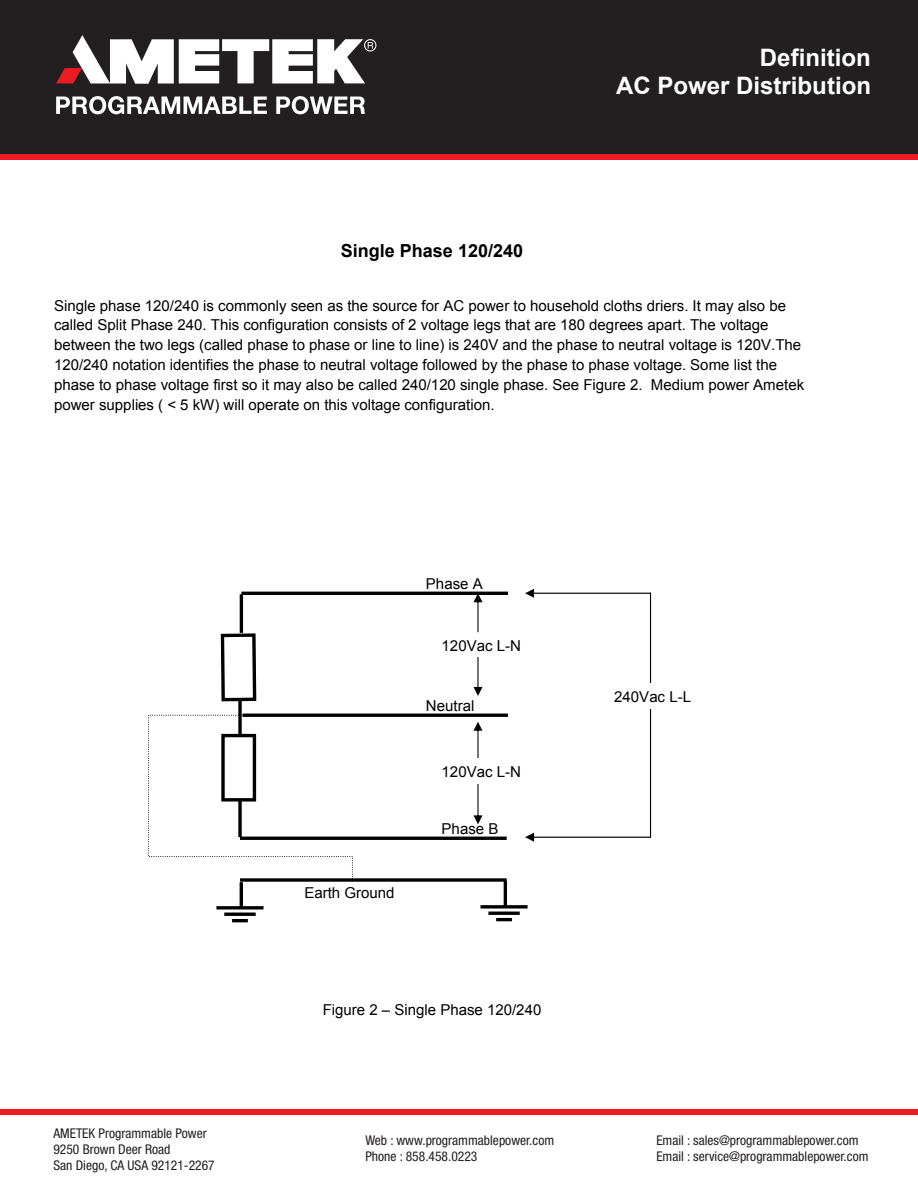
<style>
.page{position:relative;width:918px;height:1188px;background:#fff}
.page>*{position:absolute;margin:0;border:0;box-sizing:border-box;transform-origin:0 0}
.t1{font:700 24px/27.6px "Arial";color:#fff;text-align:right}
.t2{font:700 18px "Arial";color:#000}
.t3{font:15px/19.8px "Arial";color:#000}
.t4{font:condensed 13.5px/16px "Helvetica Neue LT Std";color:#231f20}
</style>
<div class="page">
<div style="left:0;top:0;width:918px;height:154px;background:#231f20"></div>
<div style="left:0;top:154px;width:918px;height:5px;background:#ed1c24"></div>
<svg style="left:56px;top:96px;width:211px;height:18px"></svg>
<svg style="left:276px;top:96px;width:89px;height:18px"></svg>
<svg style="left:56px;top:35px;width:320px;height:49px"></svg>
<div style="left:0;top:1109px;width:918px;height:5px;background:#ed1c24"></div>
<hr style="left:650px;top:593px;width:1px;height:244px;background:#000">
<svg style="left:220px;top:632px;width:37px;height:70px"></svg>
<hr style="left:240px;top:594px;width:3px;height:39px;background:#000">
<svg style="left:238px;top:698px;width:4px;height:16px"></svg>
<hr style="left:241px;top:592px;width:267px;height:3px;background:#000">
<hr style="left:243px;top:714px;width:265px;height:3px;background:#000">
<hr style="left:240px;top:837px;width:267px;height:3px;background:#000">
<svg style="left:354px;top:878px;width:153px;height:4px"></svg>
<hr style="left:504px;top:881px;width:3px;height:26px;background:#000">
<svg style="left:481px;top:905px;width:47px;height:4px"></svg>
<hr style="left:496px;top:918px;width:16px;height:3px;background:#000">
<hr style="left:488px;top:912px;width:32px;height:3px;background:#000">
<hr style="left:240px;top:882px;width:3px;height:26px;background:#000">
<svg style="left:216px;top:906px;width:48px;height:4px"></svg>
<hr style="left:232px;top:919px;width:16px;height:3px;background:#000">
<hr style="left:224px;top:913px;width:32px;height:3px;background:#000">
<svg style="left:148px;top:714px;width:206px;height:169px"></svg>
<svg style="left:525px;top:589px;width:126px;height:9px"></svg>
<svg style="left:525px;top:833px;width:126px;height:9px"></svg>
<div style="left:603px;top:683px;width:126px;height:26px;background:#fff"></div>
<svg style="left:473px;top:595px;width:9px;height:37px"></svg>
<svg style="left:473px;top:657px;width:9px;height:39px"></svg>
<svg style="left:473px;top:722px;width:9px;height:102px"></svg>
<div style="left:431px;top:758px;width:125px;height:26px;background:#fff"></div>
<h1 class="t1" style="left:616px;top:45px;width:257px">Definition<br>AC Power Distribution</h1>
<p class="t2" style="left:341px;top:239px;width:184px">Single Phase 120/240</p>
<p class="t3" style="left:54px;top:296px;width:752px">Single phase 120/240 is commonly seen as the source for AC power to household cloths driers. It may also be called Split Phase 240. This configuration consists of 2 voltage legs that are 180 degrees apart. The voltage between the two legs (called phase to phase or line to line) is 240V and the phase to neutral voltage is 120V.The 120/240 notation identifies the phase to neutral voltage followed by the phase to phase voltage. Some list the phase to phase voltage first so it may also be called 240/120 single phase. See Figure 2. Medium power Ametek power supplies ( &lt; 5 kW) will operate on this voltage configuration.</p>
<p class="t3" style="left:426px;top:574px;width:58px">Phase A</p>
<p class="t3" style="left:442px;top:636px;width:81px">120Vac L-N</p>
<p class="t3" style="left:426px;top:696px;width:50px">Neutral</p>
<p class="t3" style="left:442px;top:762px;width:81px">120Vac L-N</p>
<p class="t3" style="left:304px;top:883px;width:92px">Earth Ground</p>
<p class="t3" style="left:442px;top:819px;width:58px">Phase B</p>
<p class="t3" style="left:323px;top:1000px;width:220px">Figure 2 – Single Phase 120/240</p>
<p class="t3" style="left:614px;top:687px;width:78px">240Vac L-L</p>
<p class="t4" style="left:53px;top:1125px;width:163px">AMETEK Programmable Power<br>9250 Brown Deer Road<br>San Diego, CA USA 92121-2267</p>
<p class="t4" style="left:656px;top:1132px;width:214px">Email : sales@programmablepower.com<br>Email : service@programmablepower.com</p>
<p class="t4" style="left:365px;top:1132px;width:190px">Web : www.programmablepower.com<br>Phone : 858.458.0223</p>
</div>
